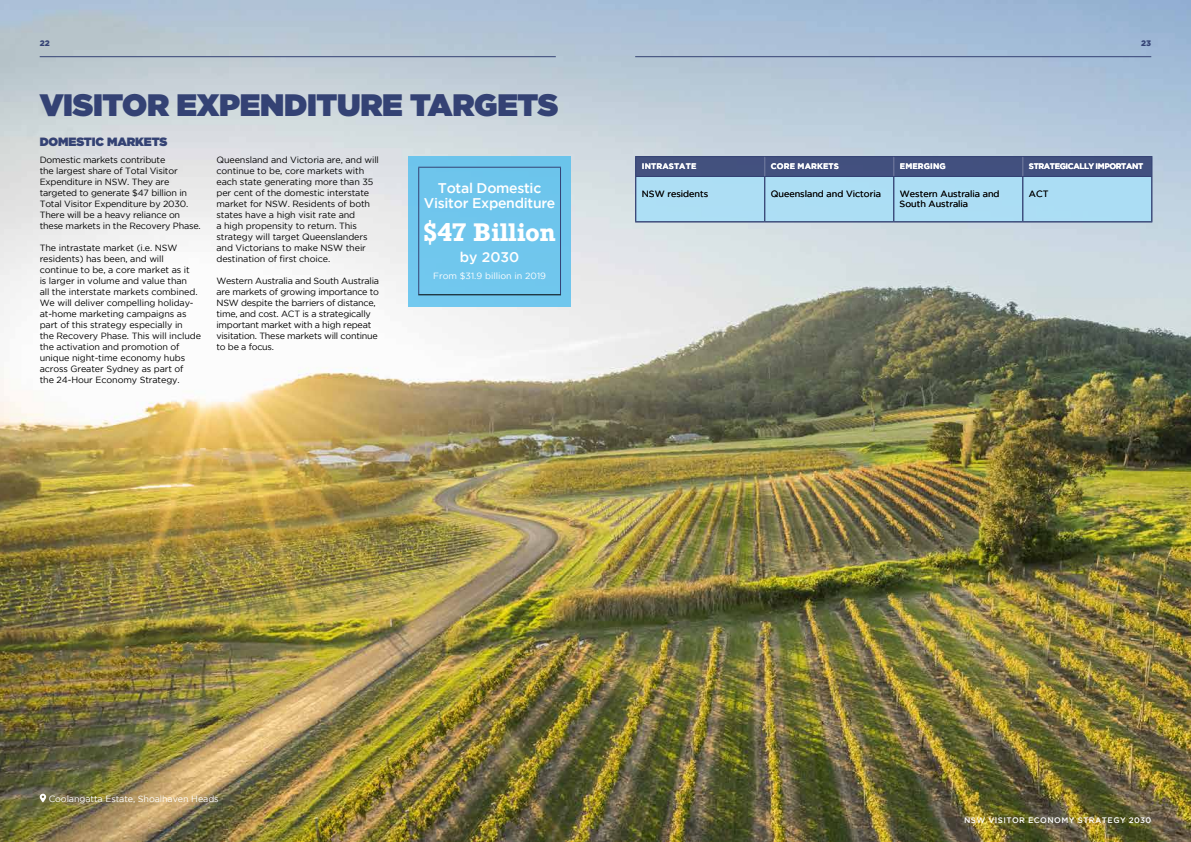
<style>
.page{position:relative;width:1191px;height:842px;background:#fff}
.page>*{position:absolute;margin:0;border:0;box-sizing:border-box;transform-origin:0 0}
.t1{font:900 31px "Gotham";letter-spacing:-.01em;color:#344274}
.t2{font:700 24px "Rockwell";letter-spacing:-.01em;color:#fff}
.t3{font:500 14px/15px "Gotham";letter-spacing:-.02em;color:#fff;text-align:center}
.t4{font:900 12px "Gotham";letter-spacing:-.01em;color:#344274}
.t5{font:9px/11px "Gotham";letter-spacing:-.01em;color:#000}
.t6{font:9px "Gotham";letter-spacing:-.01em;color:#fff}
.t7{font:500 8px "Gotham";letter-spacing:.055em;color:#fff}
.t8{font:700 8px "Gotham";letter-spacing:.015em;color:#fff}
.t9{font:700 8px "Gotham";letter-spacing:-.045em;color:#fff}
.t10{font:900 8px "Gotham";color:#344274}
</style>
<div class="page">
<img style="left:0;top:0;width:1191px;height:842px">
<hr style="left:635px;top:56px;width:516px;height:1px;background:#344274">
<hr style="left:40px;top:56px;width:516px;height:1px;background:#344274">
<div style="left:408px;top:156px;width:163px;height:150px;background:#70c6ed"></div>
<hr style="left:418px;top:294px;width:143px;height:1px;background:#000">
<hr style="left:418px;top:167px;width:143px;height:1px;background:#344274">
<hr style="left:418px;top:168px;width:1px;height:126px;background:#344274">
<hr style="left:560px;top:168px;width:1px;height:126px;background:#344274">
<hr style="left:635px;top:156px;width:129px;height:1px;background:#344274">
<hr style="left:764px;top:156px;width:129px;height:1px;background:#344274">
<hr style="left:893px;top:156px;width:129px;height:1px;background:#344274">
<hr style="left:1022px;top:156px;width:130px;height:1px;background:#344274">
<svg style="left:635px;top:157px;width:517px;height:65px;background:#88aecd"></svg>
<svg style="left:40px;top:794px;width:6px;height:8px"></svg>
<p class="t10" style="left:40px;top:38px;width:12px">22</p>
<p class="t10" style="left:1141px;top:38px;width:12px">23</p>
<h1 class="t1" style="left:40px;top:82px;width:520px">VISITOR EXPENDITURE TARGETS</h1>
<h3 class="t4" style="left:40px;top:133px;width:129px">DOMESTIC MARKETS</h3>
<p class="t5" style="left:40px;top:154px;width:163px">Domestic markets contribute<br>the largest share of Total Visitor Expenditure in NSW. They are targeted to generate $47 billion in Total Visitor Expenditure by 2030.<br>There will be a heavy reliance on these markets in the Recovery Phase.</p>
<p class="t5" style="left:40px;top:242px;width:163px">The intrastate market (i.e. NSW residents) has been, and will continue to be, a core market as it<br>is larger in volume and value than<br>all the interstate markets combined.<br>We will deliver compelling holiday&shy;at-home marketing campaigns as part of this strategy especially in<br>the Recovery Phase. This will include the activation and promotion of unique night-time economy hubs across Greater Sydney as part of<br>the 24-Hour Economy Strategy.</p>
<p class="t5" style="left:216px;top:154px;width:164px">Queensland and Victoria are, and will continue to be, core markets with each state generating more than 35 per cent of the domestic interstate market for NSW. Residents of both states have a high visit rate and<br>a high propensity to return. This strategy will target Queenslanders and Victorians to make NSW their destination of first choice.</p>
<p class="t5" style="left:216px;top:275px;width:164px">Western Australia and South Australia are markets of growing importance to NSW despite the barriers of distance, time, and cost. ACT is a strategically important market with a high repeat visitation. These markets will continue to be a focus.</p>
<h3 class="t3" style="left:424px;top:180px;width:133px">Total Domestic<br>Visitor Expenditure</h3>
<h2 class="t2" style="left:423px;top:216px;width:134px">$47 Billion</h2>
<h3 class="t3" style="left:460px;top:249px;width:61px">by 2030</h3>
<p class="t6" style="left:433px;top:271px;width:114px">From $31.9 billion in 2019</p>
<p class="t8" style="left:642px;top:162px;width:56px">INTRASTATE</p>
<p class="t8" style="left:771px;top:162px;width:69px">CORE MARKETS</p>
<p class="t8" style="left:900px;top:162px;width:47px">EMERGING</p>
<p class="t9" style="left:1029px;top:162px;width:116px">STRATEGICALLY IMPORTANT</p>
<p class="t5" style="left:642px;top:188px;width:68px">NSW residents</p>
<p class="t5" style="left:771px;top:188px;width:112px">Queensland and Victoria</p>
<p class="t5" style="left:899px;top:188px;width:101px">Western Australia and<br>South Australia</p>
<p class="t5" style="left:1029px;top:188px;width:21px">ACT</p>
<p class="t6" style="left:49px;top:794px;width:171px">Coolangatta Estate, Shoalhaven Heads</p>
<p class="t7" style="left:964px;top:816px;width:189px">NSW VISITOR ECONOMY STRATEGY 2030</p>
</div>
